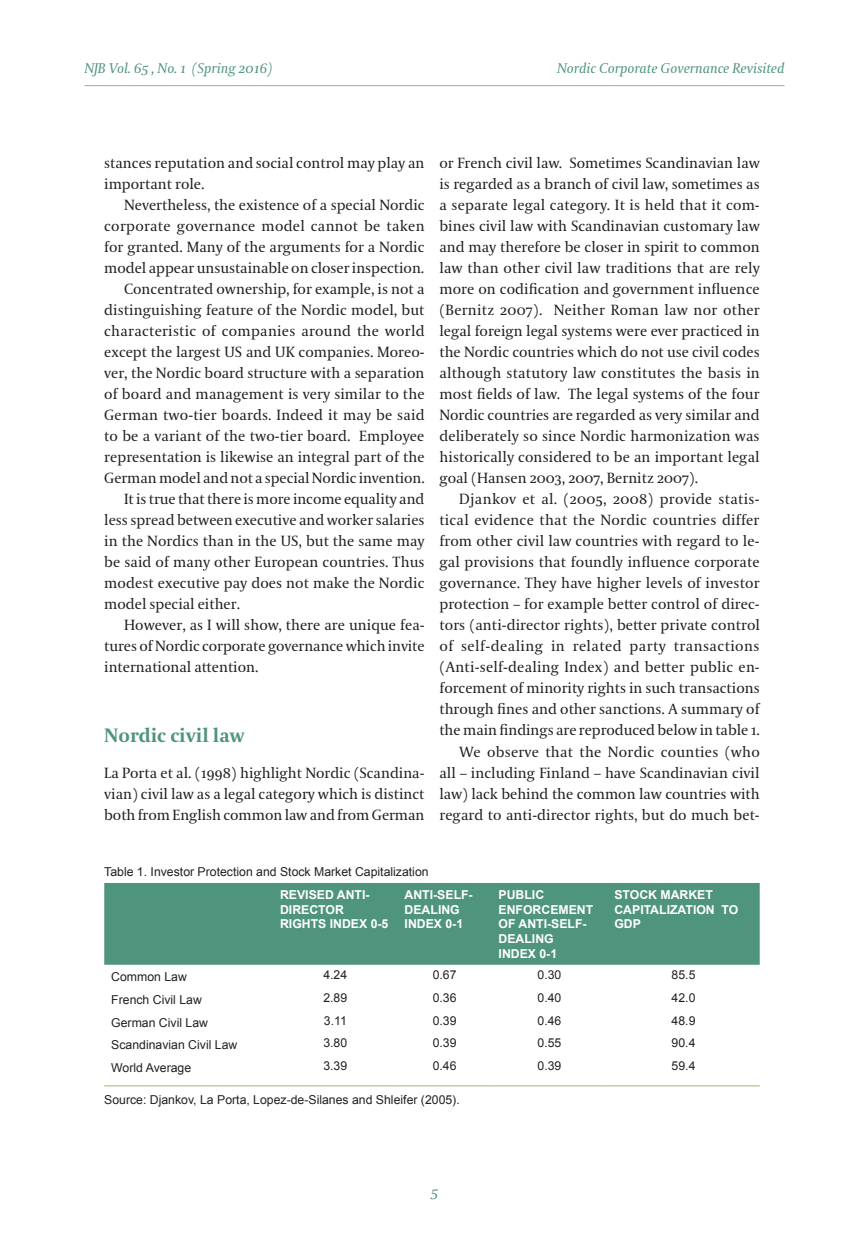
<style>
.page{position:relative;width:864px;height:1241px;background:#fff}
.page>*{position:absolute;margin:0;border:0;box-sizing:border-box;transform-origin:0 0}
.Väliotsikko{font:700 19.25px "Coranto 2";color:#4f947d}
.Leipis_sisennys_copy{font:14.7px/21px "Coranto 2";color:#231f20;text-align:justify}
.Leipis_copy_2{font:14.7px/21px "Coranto 2";color:#231f20;text-align:justify}
.Leipis_sisennys{font:14.7px/21px "Coranto 2";letter-spacing:.005em;color:#231f20;text-align:justify}
.Vinjetti{font:italic 14.7px "Coranto 2";color:#4f947d}
.t1{font:italic 14px "Coranto 2";color:#4f947d}
.Taulukkoleipis{font:12.25px "Arial";color:#231f20}
.Talukko_otsikko{font:700 12.25px/14.7px "Arial";color:#fff}
</style>
<div class="page">
<hr style="left:84px;top:85px;width:700px;height:1px;background:#b2aa77">
<div style="left:104px;top:883px;width:655px;height:81px;background:#4f947d"></div>
<hr style="left:104px;top:1085px;width:169px;height:1px;background:#b2aa77">
<hr style="left:273px;top:1085px;width:124px;height:1px;background:#b2aa77">
<hr style="left:397px;top:1085px;width:94px;height:1px;background:#b2aa77">
<hr style="left:491px;top:1085px;width:116px;height:1px;background:#b2aa77">
<hr style="left:607px;top:1085px;width:152px;height:1px;background:#b2aa77">
<p class="t1" style="left:84px;top:60px;width:189px">NJB Vol. 65 , No. 1 (Spring 2016)</p>
<p class="t1" style="left:557px;top:60px;width:229px">Nordic Corporate Governance Revisited</p>
<p class="Leipis_sisennys_copy" style="left:104px;top:153px;width:321px">stances reputation and social control may play an important role.</p>
<p class="Leipis_sisennys_copy" style="left:104px;top:195px;width:322px;text-indent:20px">Nevertheless, the existence of a special Nordic corporate governance model cannot be taken for granted. Many of the arguments for a Nordic model appear unsustainable on closer inspection.</p>
<p class="Leipis_sisennys_copy" style="left:104px;top:279px;width:322px;text-indent:20px">Concentrated ownership, for example, is not a distinguishing feature of the Nordic model, but characteristic of companies around the world except the largest US and UK companies. Moreo&shy;ver, the Nordic board structure with a separation of board and management is very similar to the German two-tier boards. Indeed it may be said to be a variant of the two-tier board. Employee representation is likewise an integral part of the German model and not a special Nordic invention.</p>
<p class="Leipis_sisennys_copy" style="left:104px;top:489px;width:321px;text-indent:20px">It is true that there is more income equality and less spread between executive and worker salaries in the Nordics than in the US, but the same may be said of many other European countries. Thus modest executive pay does not make the Nordic model special either.</p>
<p class="Leipis_sisennys_copy" style="left:104px;top:615px;width:322px;text-indent:20px">However, as I will show, there are unique fea&shy;tures of Nordic corporate governance which invite international attention.</p>
<p class="Väliotsikko" style="left:104px;top:723px;width:142px">Nordic civil law</p>
<p class="Leipis_copy_2" style="left:104px;top:762px;width:321px">La Porta et al. (1998) highlight Nordic (Scandina&shy;vian) civil law as a legal category which is distinct both from English common law and from German</p>
<p class="Leipis_copy_2" style="left:439px;top:153px;width:322px">or French civil law. Sometimes Scandinavian law is regarded as a branch of civil law, sometimes as a separate legal category. It is held that it com&shy;bines civil law with Scandinavian customary law and may therefore be closer in spirit to common law than other civil law traditions that are rely more on codification and government influence (Bernitz 2007). Neither Roman law nor other legal foreign legal systems were ever practiced in the Nordic countries which do not use civil codes although statutory law constitutes the basis in most fields of law. The legal systems of the four Nordic countries are regarded as very similar and deliberately so since Nordic harmonization was historically considered to be an important legal goal (Hansen 2003, 2007, Bernitz 2007).</p>
<p class="Leipis_sisennys_copy" style="left:439px;top:489px;width:322px;text-indent:20px">Djankov et al. (2005, 2008) provide statis&shy;tical evidence that the Nordic countries differ from other civil law countries with regard to le&shy;gal provisions that foundly influence corporate governance. They have higher levels of investor protection – for example better control of direc&shy;tors (anti-director rights), better private control of self-dealing in related party transactions (Anti-self-dealing Index) and better public en&shy;forcement of minority rights in such transactions through fines and other sanctions. A summary of the main findings are reproduced below in table 1.</p>
<p class="Leipis_sisennys" style="left:439px;top:741px;width:322px;text-indent:20px">We observe that the Nordic counties (who all – including Finland – have Scandinavian civil law) lack behind the common law countries with regard to anti-director rights, but do much bet-</p>
<p class="Taulukkoleipis" style="left:104px;top:863px;width:326px">Table 1. Investor Protection and Stock Market Capitalization</p>
<p class="Talukko_otsikko" style="left:280px;top:887px;width:110px">REVISED ANTI-<br>DIRECTOR<br>RIGHTS INDEX 0-5</p>
<p class="Talukko_otsikko" style="left:404px;top:887px;width:70px">ANTI-SELF-<br>DEALING</p>
<p class="Talukko_otsikko" style="left:404px;top:916px;width:60px">INDEX 0-1</p>
<p class="Talukko_otsikko" style="left:498px;top:887px;width:96px">PUBLIC<br>ENFORCEMENT<br>OF ANTI-SELF-<br>DEALING</p>
<p class="Talukko_otsikko" style="left:498px;top:946px;width:60px">INDEX 0-1</p>
<p class="Talukko_otsikko" style="left:614px;top:887px;width:125px">STOCK MARKET<br>CAPITALIZATION TO<br>GDP</p>
<p class="Taulukkoleipis" style="left:111px;top:968px;width:77px">Common Law</p>
<p class="Taulukkoleipis" style="left:323px;top:966px;width:25px">4.24</p>
<p class="Taulukkoleipis" style="left:432px;top:966px;width:25px">0.67</p>
<p class="Taulukkoleipis" style="left:537px;top:966px;width:25px">0.30</p>
<p class="Taulukkoleipis" style="left:671px;top:966px;width:25px">85.5</p>
<p class="Taulukkoleipis" style="left:111px;top:991px;width:92px">French Civil Law</p>
<p class="Taulukkoleipis" style="left:323px;top:989px;width:25px">2.89</p>
<p class="Taulukkoleipis" style="left:432px;top:989px;width:25px">0.36</p>
<p class="Taulukkoleipis" style="left:537px;top:989px;width:25px">0.40</p>
<p class="Taulukkoleipis" style="left:671px;top:989px;width:25px">42.0</p>
<p class="Taulukkoleipis" style="left:111px;top:1014px;width:98px">German Civil Law</p>
<p class="Taulukkoleipis" style="left:324px;top:1011px;width:24px">3.11</p>
<p class="Taulukkoleipis" style="left:432px;top:1011px;width:25px">0.39</p>
<p class="Taulukkoleipis" style="left:537px;top:1011px;width:25px">0.46</p>
<p class="Taulukkoleipis" style="left:671px;top:1011px;width:25px">48.9</p>
<p class="Taulukkoleipis" style="left:111px;top:1036px;width:127px">Scandinavian Civil Law</p>
<p class="Taulukkoleipis" style="left:323px;top:1034px;width:25px">3.80</p>
<p class="Taulukkoleipis" style="left:432px;top:1034px;width:25px">0.39</p>
<p class="Taulukkoleipis" style="left:537px;top:1034px;width:25px">0.55</p>
<p class="Taulukkoleipis" style="left:671px;top:1034px;width:25px">90.4</p>
<p class="Taulukkoleipis" style="left:111px;top:1059px;width:81px">World Average</p>
<p class="Taulukkoleipis" style="left:323px;top:1057px;width:25px">3.39</p>
<p class="Taulukkoleipis" style="left:432px;top:1057px;width:25px">0.46</p>
<p class="Taulukkoleipis" style="left:537px;top:1057px;width:25px">0.39</p>
<p class="Taulukkoleipis" style="left:671px;top:1057px;width:25px">59.4</p>
<p class="Taulukkoleipis" style="left:104px;top:1091px;width:357px">Source: Djankov, La Porta, Lopez-de-Silanes and Shleifer (2005).</p>
<p class="Vinjetti" style="left:430px;top:1182px;width:9px">5</p>
</div>
